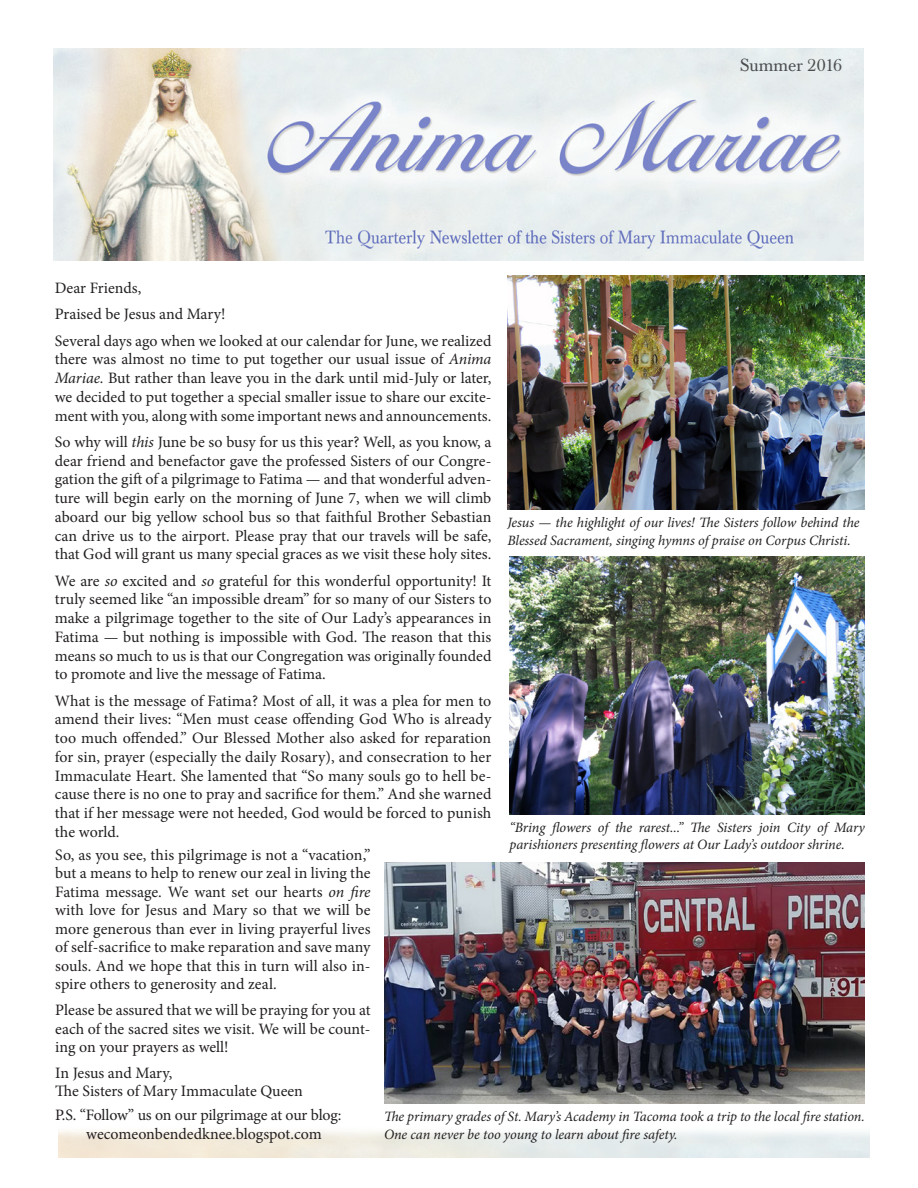
<style>
.page{position:relative;width:918px;height:1188px;background:#fff}
.page>*{position:absolute;margin:0;border:0;box-sizing:border-box;transform-origin:0 0}
.t1{font:17.25px "Baskerville BE";color:#4b4c4d}
.t2{font:15.9px/18.8px "Minion Pro";color:#231f20;text-align:justify}
.t3{font:italic 14.25px/17.1px "Minion Pro";letter-spacing:-.01em;color:#231f20}
.s1{font-style:italic}
</style>
<div class="page">
<img style="left:54px;top:49px;width:809px;height:211px">
<img style="left:507px;top:276px;width:358px;height:233px">
<img style="left:384px;top:862px;width:481px;height:242px">
<img style="left:510px;top:557px;width:355px;height:258px">
<p class="t1" style="left:740px;top:55px;width:104px">Summer 2016</p>
<p class="t2" style="left:55px;top:279px;width:88px">Dear Friends,</p>
<p class="t2" style="left:55px;top:305px;width:172px">Praised be Jesus and Mary!</p>
<p class="t2" style="left:55px;top:331px;width:438px">Several days ago when we looked at our calendar for June, we realized there was almost no time to put together our usual issue of <span class="s1">Anima Mariae.</span> But rather than leave you in the dark until mid-July or later, we decided to put together a special smaller issue to share our excite&shy;ment with you, along with some important news and announcements.</p>
<p class="t2" style="left:55px;top:433px;width:438px">So why will <span class="s1">this</span> June be so busy for us this year? Well, as you know, a dear friend and benefactor gave the professed Sisters of our Congre&shy;gation the gift of a pilgrimage to Fatima — and that wonderful adven&shy;ture will begin early on the morning of June 7, when we will climb aboard our big yellow school bus so that faithful Brother Sebastian can drive us to the airport. Please pray that our travels will be safe, that God will grant us many special graces as we visit these holy sites.</p>
<p class="t2" style="left:55px;top:571px;width:438px">We are <span class="s1">so</span> excited and <span class="s1">so</span> grateful for this wonderful opportunity! It truly seemed like “an impossible dream” for so many of our Sisters to make a pilgrimage together to the site of Our Lady’s appearances in Fatima — but nothing is impossible with God. The reason that this means so much to us is that our Congregation was originally founded to promote and live the message of Fatima.</p>
<p class="t2" style="left:55px;top:691px;width:438px">What is the message of Fatima? Most of all, it was a plea for men to amend their lives: “Men must cease offending God Who is already too much offended.” Our Blessed Mother also asked for reparation for sin, prayer (especially the daily Rosary), and consecration to her Immaculate Heart. She lamented that “So many souls go to hell be&shy;cause there is no one to pray and sacrifice for them.” And she warned that if her message were not heeded, God would be forced to punish the world.</p>
<p class="t2" style="left:55px;top:846px;width:317px">So, as you see, this pilgrimage is not a “vacation,” but a means to help to renew our zeal in living the Fatima message. We want set our hearts <span class="s1">on fire </span>with love for Jesus and Mary so that we will be more generous than ever in living prayerful lives of self-sacrifice to make reparation and save many souls. And we hope that this in turn will also in&shy;spire others to generosity and zeal.</p>
<p class="t2" style="left:55px;top:1001px;width:317px">Please be assured that we will be praying for you at each of the sacred sites we visit. We will be count&shy;ing on your prayers as well!</p>
<p class="t2" style="left:55px;top:1064px;width:119px">In Jesus and Mary,</p>
<p class="t2" style="left:55px;top:1082px;width:249px">The Sisters of Mary Immaculate Queen</p>
<p class="t2" style="left:55px;top:1106px;width:288px">P.S. “Follow” us on our pilgrimage at our blog:</p>
<p class="t2" style="left:86px;top:1124px;width:237px">wecomeonbendedknee.blogspot.com</p>
<p class="t3" style="left:507px;top:514px;width:354px">Jesus — the highlight of our lives! The Sisters follow behind the<br>Blessed Sacrament, singing hymns of praise on Corpus Christi.</p>
<p class="t3" style="left:510px;top:819px;width:357px">“Bring flowers of the rarest...” The Sisters join City of Mary parishioners presenting flowers at Our Lady’s outdoor shrine.</p>
<p class="t3" style="left:384px;top:1108px;width:482px">The primary grades of St. Mary’s Academy in Tacoma took a trip to the local fire station.<br>One can never be too young to learn about fire safety.</p>
</div>
